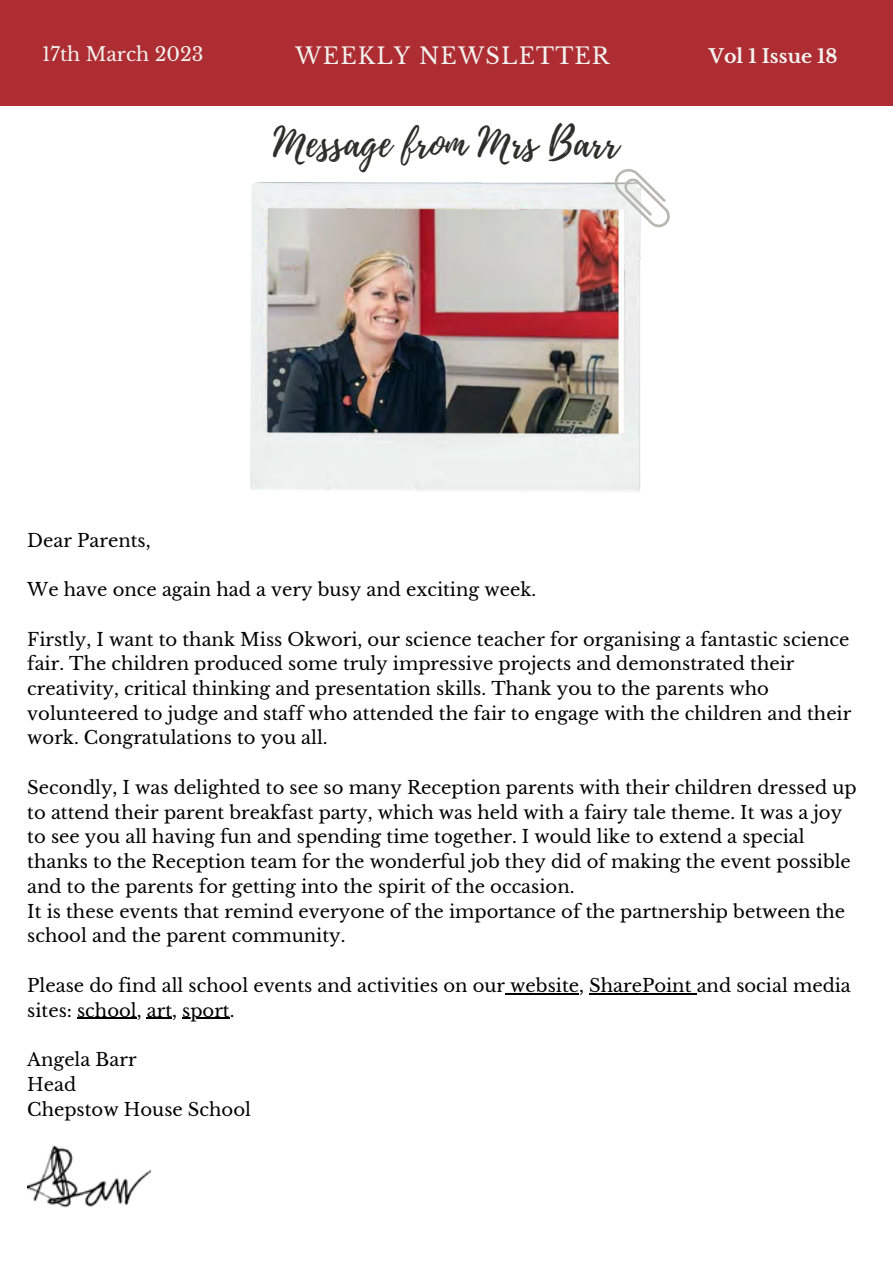
<style>
.page{position:relative;width:893px;height:1264px;background:#fff}
.page>*{position:absolute;margin:0;border:0;box-sizing:border-box;transform-origin:0 0}
.t1{font:39.75px "Playlist Script";color:#2e2e2a}
.t2{font:22.5px "Libre Baskerville";letter-spacing:.05em;color:#f2f2f0}
.t3{font:19.05px "Libre Baskerville";color:#f2f2f0}
.t4{font:700 19.05px "Libre Baskerville";color:#f2f2f0}
.t5{font:18px/24.8px "Libre Baskerville";color:#000}
</style>
<div class="page">
<div style="left:0;top:0;width:892px;height:106px;background:#ae2d32"></div>
<hr style="left:510px;top:993px;width:69px;height:1px;background:#000">
<hr style="left:589px;top:993px;width:102px;height:1px;background:#000">
<hr style="left:77px;top:1017px;width:60px;height:1px;background:#000">
<svg style="left:147px;top:1017px;width:25px;height:1px"></svg>
<hr style="left:182px;top:1017px;width:48px;height:1px;background:#000">
<img style="left:28px;top:1145px;width:122px;height:63px">
<img style="left:250px;top:182px;width:391px;height:310px">
<svg style="left:614px;top:169px;width:55px;height:58px"></svg>
<p class="t3" style="left:42px;top:42px;width:163px">17th March 2023</p>
<p class="t2" style="left:295px;top:43px;width:316px">WEEKLY NEWSLETTER</p>
<p class="t4" style="left:708px;top:45px;width:130px">Vol 1 Issue 18</p>
<h1 class="t1" style="left:273px;top:114px;width:347px">Message from Mrs Barr</h1>
<p class="t5" style="left:27px;top:528px;width:125px">Dear Parents,</p>
<p class="t5" style="left:27px;top:577px;width:510px">We have once again had a very busy and exciting week.</p>
<p class="t5" style="left:27px;top:627px;width:825px">Firstly, I want to thank Miss Okwori, our science teacher for organising a fantastic science fair. The children produced some truly impressive projects and demonstrated their creativity, critical thinking and presentation skills. Thank you to the parents who volunteered to judge and staff who attended the fair to engage with the children and their work. Congratulations to you all.</p>
<p class="t5" style="left:27px;top:775px;width:830px">Secondly, I was delighted to see so many Reception parents with their children dressed up to attend their parent breakfast party, which was held with a fairy tale theme. It was a joy to see you all having fun and spending time together. I would like to extend a special thanks to the Reception team for the wonderful job they did of making the event possible and to the parents for getting into the spirit of the occasion.<br>It is these events that remind everyone of the importance of the partnership between the school and the parent community.</p>
<p class="t5" style="left:27px;top:973px;width:825px">Please do find all school events and activities on our website, SharePoint and social media sites: school, art, sport.</p>
<p class="t5" style="left:27px;top:1047px;width:225px">Angela Barr<br>Head<br>Chepstow House School</p>
</div>
